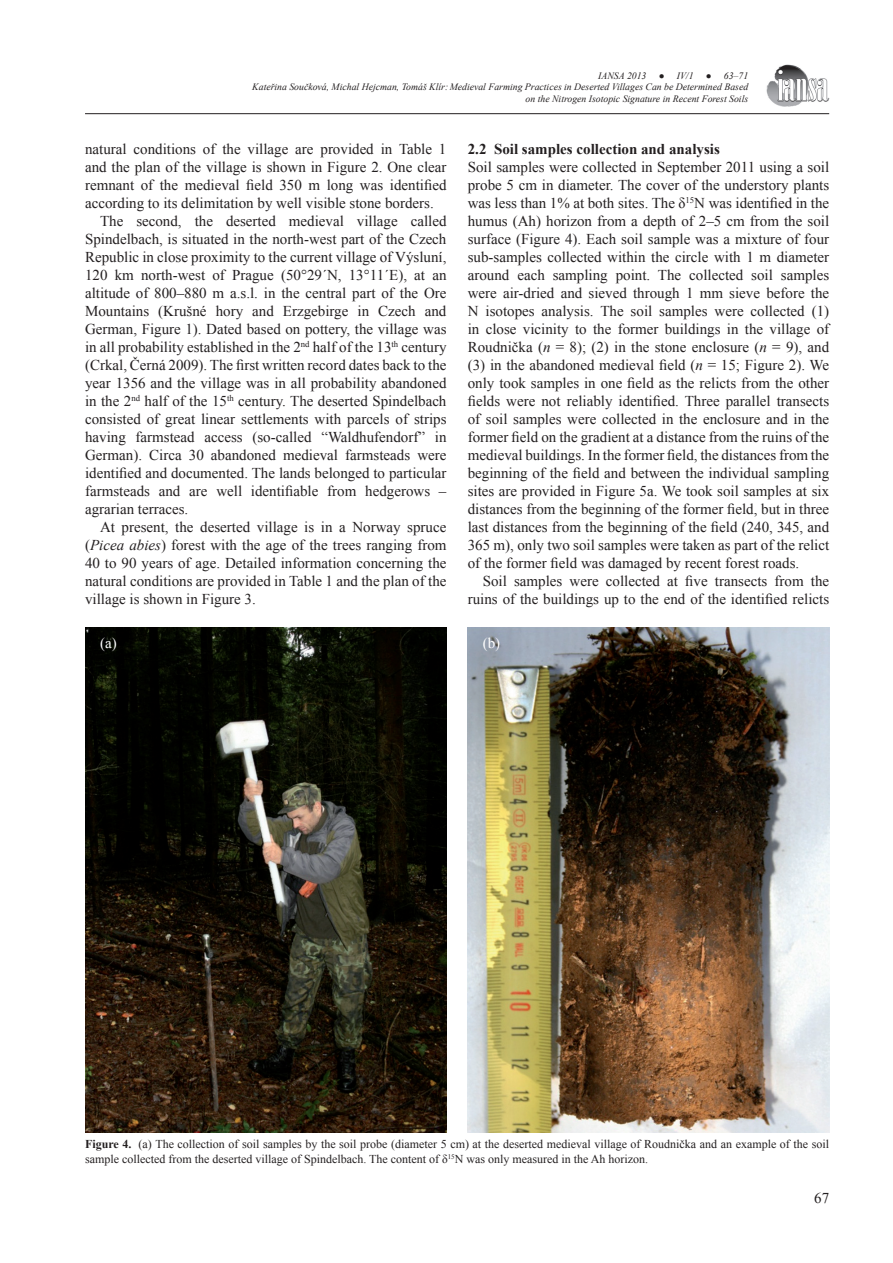
<style>
.page{position:relative;width:893px;height:1263px;background:#fff}
.page>*{position:absolute;margin:0;border:0;box-sizing:border-box;transform-origin:0 0}
.t1{font:15px/18px "Times New Roman";color:#231f20;text-align:justify}
.t2{font:700 15px "Times New Roman";color:#231f20}
.t3{font:15px "Times New Roman";color:#fff}
.t4{font:12px/14.4px "Times New Roman";color:#231f20}
.t5{font:italic 9.75px/11.7px "Times New Roman";color:#231f20;text-align:right}
.s1{font-style:italic}
.s2{font-weight:700}
</style>
<div class="page">
<img style="left:766px;top:64px;width:63px;height:42px">
<hr style="left:85px;top:113px;width:744px;height:1px;background:#231f20">
<img style="left:85px;top:628px;width:361px;height:505px">
<img style="left:468px;top:628px;width:361px;height:505px">
<p class="t5" style="left:598px;top:69px;width:50px">IANSA 2013</p>
<p class="t5" style="left:659px;top:69px;width:54px">● IV/1 ●</p>
<p class="t5" style="left:252px;top:69px;width:497px">63–71<br>Kateřina Součková, Michal Hejcman, Tomáš Klír: Medieval Farming Practices in Deserted Villages Can be Determined Based on the Nitrogen Isotopic Signature in Recent Forest Soils</p>
<p class="t1" style="left:85px;top:140px;width:363px">natural conditions of the village are provided in Table 1</p>
<p class="t1" style="left:85px;top:158px;width:363px">and the plan of the village is shown in Figure 2. One clear</p>
<p class="t1" style="left:85px;top:176px;width:363px">remnant of the medieval field 350 m long was identified</p>
<p class="t1" style="left:85px;top:194px;width:350px">according to its delimitation by well visible stone borders.</p>
<p class="t1" style="left:100px;top:212px;width:348px">The second, the deserted medieval village called</p>
<p class="t1" style="left:85px;top:230px;width:363px">Spindelbach, is situated in the north-west part of the Czech</p>
<p class="t1" style="left:85px;top:248px;width:363px">Republic in close proximity to the current village of Výsluní,</p>
<p class="t1" style="left:85px;top:266px;width:363px">120 km north-west of Prague (50°29´N, 13°11´E), at an</p>
<p class="t1" style="left:85px;top:284px;width:363px">altitude of 800–880 m a.s.l. in the central part of the Ore</p>
<p class="t1" style="left:85px;top:302px;width:363px">Mountains (Krušné hory and Erzgebirge in Czech and</p>
<p class="t1" style="left:85px;top:320px;width:363px">German, Figure 1). Dated based on pottery, the village was</p>
<p class="t1" style="left:85px;top:338px;width:363px">in all probability established in the 2<sup>nd</sup> half of the 13<sup>th</sup> century</p>
<p class="t1" style="left:85px;top:356px;width:363px">(Crkal, Černá 2009). The first written record dates back to the</p>
<p class="t1" style="left:85px;top:374px;width:363px">year 1356 and the village was in all probability abandoned</p>
<p class="t1" style="left:85px;top:392px;width:363px">in the 2<sup>nd</sup> half of the 15<sup>th</sup> century. The deserted Spindelbach</p>
<p class="t1" style="left:85px;top:410px;width:363px">consisted of great linear settlements with parcels of strips</p>
<p class="t1" style="left:85px;top:428px;width:363px">having farmstead access (so-called “Waldhufendorf” in</p>
<p class="t1" style="left:85px;top:446px;width:363px">German). Circa 30 abandoned medieval farmsteads were</p>
<p class="t1" style="left:85px;top:464px;width:363px">identified and documented. The lands belonged to particular</p>
<p class="t1" style="left:85px;top:482px;width:363px">farmsteads and are well identifiable from hedgerows –</p>
<p class="t1" style="left:85px;top:500px;width:105px">agrarian terraces.</p>
<p class="t1" style="left:100px;top:518px;width:348px">At present, the deserted village is in a Norway spruce</p>
<p class="t1" style="left:85px;top:536px;width:363px">(<span class="s1">Picea abies</span>) forest with the age of the trees ranging from</p>
<p class="t1" style="left:85px;top:554px;width:363px">40 to 90 years of age. Detailed information concerning the</p>
<p class="t1" style="left:85px;top:572px;width:363px">natural conditions are provided in Table 1 and the plan of the</p>
<p class="t1" style="left:85px;top:590px;width:172px">village is shown in Figure 3.</p>
<p class="t2" style="left:468px;top:139px;width:254px">2.2 Soil samples collection and analysis</p>
<p class="t1" style="left:468px;top:158px;width:363px">Soil samples were collected in September 2011 using a soil probe 5 cm in diameter. The cover of the understory plants was less than 1% at both sites. The δ<sup>15</sup>N was identified in the humus (Ah) horizon from a depth of 2–5 cm from the soil surface (Figure 4). Each soil sample was a mixture of four sub-samples collected within the circle with 1 m diameter around each sampling point. The collected soil samples were air-dried and sieved through 1 mm sieve before the N isotopes analysis. The soil samples were collected (1) in close vicinity to the former buildings in the village of Roudnička (<span class="s1">n</span> = 8); (2) in the stone enclosure (<span class="s1">n</span> = 9), and (3) in the abandoned medieval field (<span class="s1">n</span> = 15; Figure 2). We only took samples in one field as the relicts from the other fields were not reliably identified. Three parallel transects of soil samples were collected in the enclosure and in the former field on the gradient at a distance from the ruins of the medieval buildings. In the former field, the distances from the beginning of the field and between the individual sampling sites are provided in Figure 5a. We took soil samples at six distances from the beginning of the former field, but in three last distances from the beginning of the field (240, 345, and 365 m), only two soil samples were taken as part of the relict of the former field was damaged by recent forest roads.</p>
<p class="t1" style="left:468px;top:572px;width:363px;text-align:right">Soil samples were collected at five transects from the ruins of the buildings up to the end of the identified relicts</p>
<p class="t3" style="left:100px;top:633px;width:18px">(a)</p>
<p class="t3" style="left:483px;top:633px;width:19px">(b)</p>
<p class="t4" style="left:85px;top:1137px;width:746px"><span class="s2">Figure 4.</span> (a) The collection of soil samples by the soil probe (diameter 5 cm) at the deserted medieval village of Roudnička and an example of the soil sample collected from the deserted village of Spindelbach. The content of δ<sup>15</sup>N was only measured in the Ah horizon.</p>
<p class="t1" style="left:814px;top:1189px;width:16px">67</p>
</div>
